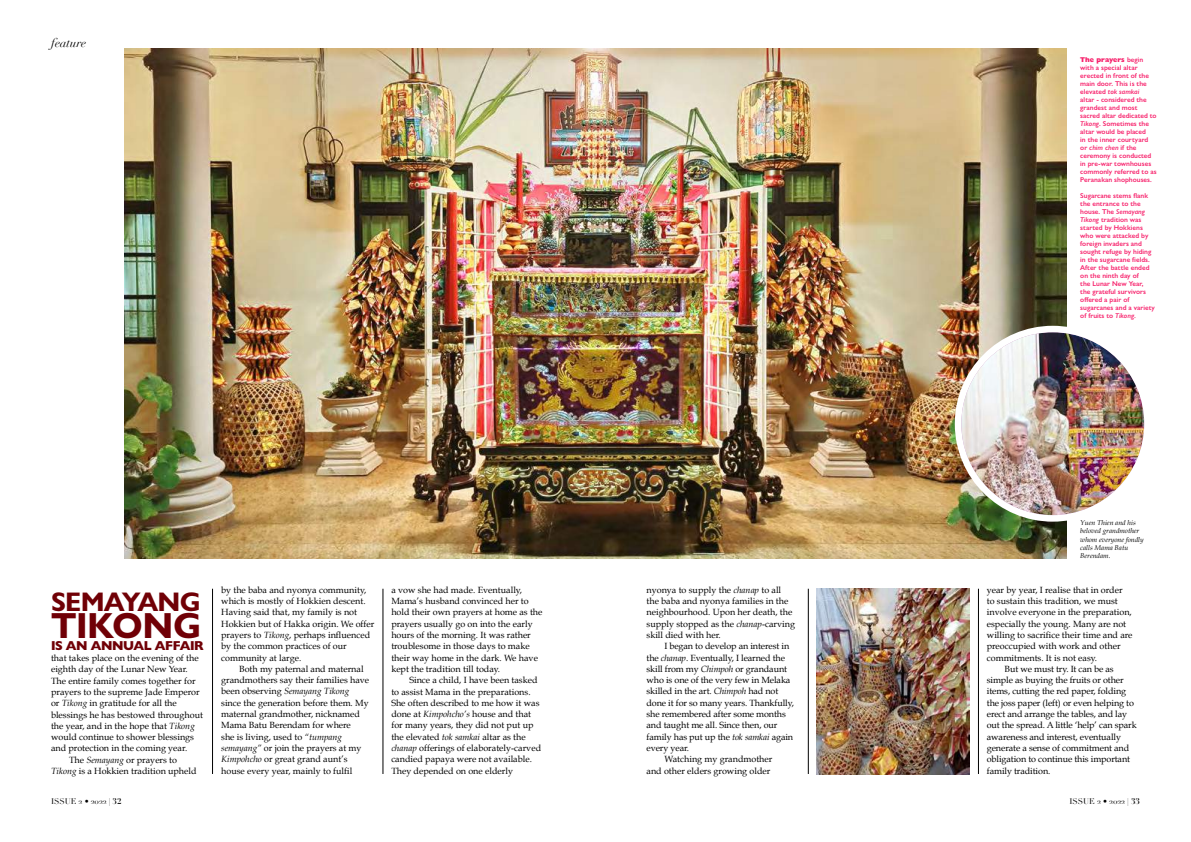
<style>
.page{position:relative;width:1191px;height:842px;background:#fff}
.page>*{position:absolute;margin:0;border:0;box-sizing:border-box;transform-origin:0 0}
.t1{font:700 36.4px "Gill Sans Nova";letter-spacing:-.01em;color:#700006}
.t2{font:700 27px "Gill Sans Nova";letter-spacing:-.03em;color:#700006}
.t3{font:800 13px "Gill Sans Nova";letter-spacing:-.03em;color:#700006}
.t4{font:italic 12px "Didot";color:#000}
.t5{font:9px/11.3px "Book Antiqua";color:#000}
.t6{font:8px "Didot";color:#000}
.t7{font:600 7px/8px "Gill Sans Nova";color:#f7226c}
.t8{font:italic 7px/8.4px "Book Antiqua";color:#000}
.s1{font-style:italic}
.s2{font-weight:800}
.s3{font-weight:700}
</style>
<div class="page">
<img style="left:124px;top:49px;width:942px;height:509px">
<img style="left:816px;top:589px;width:153px;height:186px">
<svg style="left:958px;top:329px;width:189px;height:189px"></svg>
<img style="left:961px;top:332px;width:183px;height:183px;border-radius:91px">
<div style="left:954px;top:326px;width:196px;height:196px;border:7px solid #fff;border-radius:50%"></div>
<hr style="left:978px;top:589px;width:1px;height:185px;background:#000">
<hr style="left:808px;top:589px;width:1px;height:185px;background:#000">
<hr style="left:383px;top:589px;width:1px;height:185px;background:#000">
<hr style="left:212px;top:589px;width:1px;height:185px;background:#000">
<h3 class="t4" style="left:51px;top:35px;width:37px">feature</h3>
<h2 class="t2" style="left:51px;top:585px;width:151px">SEMAYANG</h2>
<h1 class="t1" style="left:51px;top:603px;width:152px">TIKONG</h1>
<h3 class="t3" style="left:51px;top:637px;width:154px">IS AN ANNUAL AFFAIR</h3>
<p class="t5" style="left:51px;top:652px;width:149px">that takes place on the evening of the</p>
<p class="t5" style="left:51px;top:663px;width:138px">eighth day of the Lunar New Year.</p>
<p class="t5" style="left:51px;top:675px;width:146px">The entire family comes together for</p>
<p class="t5" style="left:51px;top:686px;width:150px">prayers to the supreme Jade Emperor</p>
<p class="t5" style="left:51px;top:697px;width:127px">or <span class="s1">Tikong</span> in gratitude for all the</p>
<p class="t5" style="left:51px;top:709px;width:154px">blessings he has bestowed throughout</p>
<p class="t5" style="left:51px;top:720px;width:145px">the year, and in the hope that <span class="s1">Tikong</span></p>
<p class="t5" style="left:51px;top:731px;width:145px">would continue to shower blessings</p>
<p class="t5" style="left:51px;top:743px;width:138px">and protection in the coming year.</p>
<p class="t5" style="left:69px;top:754px;width:110px">The <span class="s1">Semayang</span> or prayers to</p>
<p class="t5" style="left:51px;top:765px;width:147px"><span class="s1">Tikong</span> is a Hokkien tradition upheld</p>
<p class="t5" style="left:221px;top:584px;width:155px">by the baba and nyonya community, which is mostly of Hokkien descent.<br>Having said that, my family is not<br>Hokkien but of Hakka origin. We offer prayers to <span class="s1">Tikong</span>, perhaps influenced by the common practices of our community at large.</p>
<p class="t5" style="left:221px;top:663px;width:150px;text-indent:18px">Both my paternal and maternal grandmothers say their families have been observing <span class="s1">Semayang Tikong </span>since the generation before them. My maternal grandmother, nicknamed<br>Mama Batu Berendam for where<br>she is living, used to <span class="s1">“tumpang semayang”</span> or join the prayers at my<br><span class="s1">Kimpohcho</span> or great grand aunt’s house every year, mainly to fulfil</p>
<p class="t5" style="left:391px;top:584px;width:153px">a vow she had made. Eventually, Mama’s husband convinced her to hold their own prayers at home as the prayers usually go on into the early hours of the morning. It was rather troublesome in those days to make their way home in the dark. We have kept the tradition till today.</p>
<p class="t5" style="left:391px;top:674px;width:151px;text-indent:18px">Since a child, I have been tasked to assist Mama in the preparations.<br>She often described to me how it was done at <span class="s1">Kimpohcho’s</span> house and that for many years, they did not put up the elevated <span class="s1">tok samkai</span> altar as the <span class="s1">chanap</span> offerings of elaborately-carved candied papaya were not available.<br>They depended on one elderly</p>
<p class="t5" style="left:646px;top:584px;width:150px">nyonya to supply the <span class="s1">chanap</span> to all the baba and nyonya families in the neighbourhood. Upon her death, the supply stopped as the <span class="s1">chanap</span>-carving skill died with her.</p>
<p class="t5" style="left:664px;top:640px;width:126px">I began to develop an interest in</p>
<p class="t5" style="left:646px;top:652px;width:140px">the <span class="s1">chanap</span>. Eventually, I learned the</p>
<p class="t5" style="left:646px;top:663px;width:142px">skill from my <span class="s1">Chimpoh</span> or grandaunt</p>
<p class="t5" style="left:646px;top:674px;width:145px">who is one of the very few in Melaka</p>
<p class="t5" style="left:646px;top:686px;width:133px">skilled in the art. <span class="s1">Chimpoh</span> had not</p>
<p class="t5" style="left:646px;top:697px;width:149px">done it for so many years. Thankfully,</p>
<p class="t5" style="left:646px;top:708px;width:141px">she remembered after some months</p>
<p class="t5" style="left:646px;top:720px;width:132px">and taught me all. Since then, our</p>
<p class="t5" style="left:646px;top:731px;width:148px">family has put up the <span class="s1">tok samkai</span> again</p>
<p class="t5" style="left:646px;top:742px;width:44px">every year.</p>
<p class="t5" style="left:664px;top:753px;width:109px">Watching my grandmother</p>
<p class="t5" style="left:646px;top:765px;width:125px">and other elders growing older</p>
<p class="t7" style="left:1080px;top:56px;width:78px"><span class="s2">The prayers</span> begin with a special altar erected in front of the main door. This is the elevated <span class="s1">tok samkai<br></span>altar - considered the grandest and most sacred altar dedicated to<br><span class="s1">Tikong</span>. Sometimes the altar would be placed<br>in the inner courtyard or <span class="s1">chim chen</span> if the ceremony is conducted in pre-war townhouses commonly referred to as<br>Peranakan shophouses.</p>
<p class="t7" style="left:1080px;top:192px;width:76px">Sugarcane stems flank the entrance to the house. The <span class="s1">Semayang<br>Tikong</span> tradition was started by Hokkiens who were attacked by foreign invaders and sought refuge by hiding in the sugarcane fields.<br>After the battle ended on the ninth day of<br>the Lunar New Year, the grateful survivors offered a pair of sugarcanes and a variety of fruits to <span class="s1">Tikong.</span></p>
<p class="t8" style="left:1080px;top:518px;width:65px">Yuen Thien and his beloved grandmother whom everyone fondly calls Mama Batu<br>Berendam.</p>
<p class="t5" style="left:986px;top:584px;width:137px">year by year, I realise that in order</p>
<p class="t5" style="left:986px;top:595px;width:133px">to sustain this tradition, we must</p>
<p class="t5" style="left:986px;top:607px;width:146px">involve everyone in the preparation,</p>
<p class="t5" style="left:986px;top:618px;width:141px">especially the young. Many are not</p>
<p class="t5" style="left:986px;top:629px;width:147px">willing to sacrifice their time and are</p>
<p class="t5" style="left:986px;top:640px;width:135px">preoccupied with work and other</p>
<p class="t5" style="left:986px;top:652px;width:112px">commitments. It is not easy.</p>
<p class="t5" style="left:1004px;top:663px;width:111px">But we must try. It can be as</p>
<p class="t5" style="left:986px;top:674px;width:138px">simple as buying the fruits or other</p>
<p class="t5" style="left:986px;top:686px;width:141px">items, cutting the red paper, folding</p>
<p class="t5" style="left:986px;top:697px;width:149px">the joss paper (left) or even helping to</p>
<p class="t5" style="left:986px;top:708px;width:142px">erect and arrange the tables, and lay</p>
<p class="t5" style="left:986px;top:720px;width:151px">out the spread. A little ‘help’ can spark</p>
<p class="t5" style="left:986px;top:731px;width:136px">awareness and interest, eventually</p>
<p class="t5" style="left:986px;top:742px;width:144px">generate a sense of commitment and</p>
<p class="t5" style="left:986px;top:754px;width:145px">obligation to continue this important</p>
<p class="t5" style="left:986px;top:765px;width:65px">family tradition.</p>
<p class="t6" style="left:51px;top:796px;width:72px">ISSUE 2 • 2022 | <span class="s3">32</span></p>
<p class="t6" style="left:1069px;top:796px;width:72px">ISSUE 2 • 2022 | <span class="s3">33</span></p>
</div>
